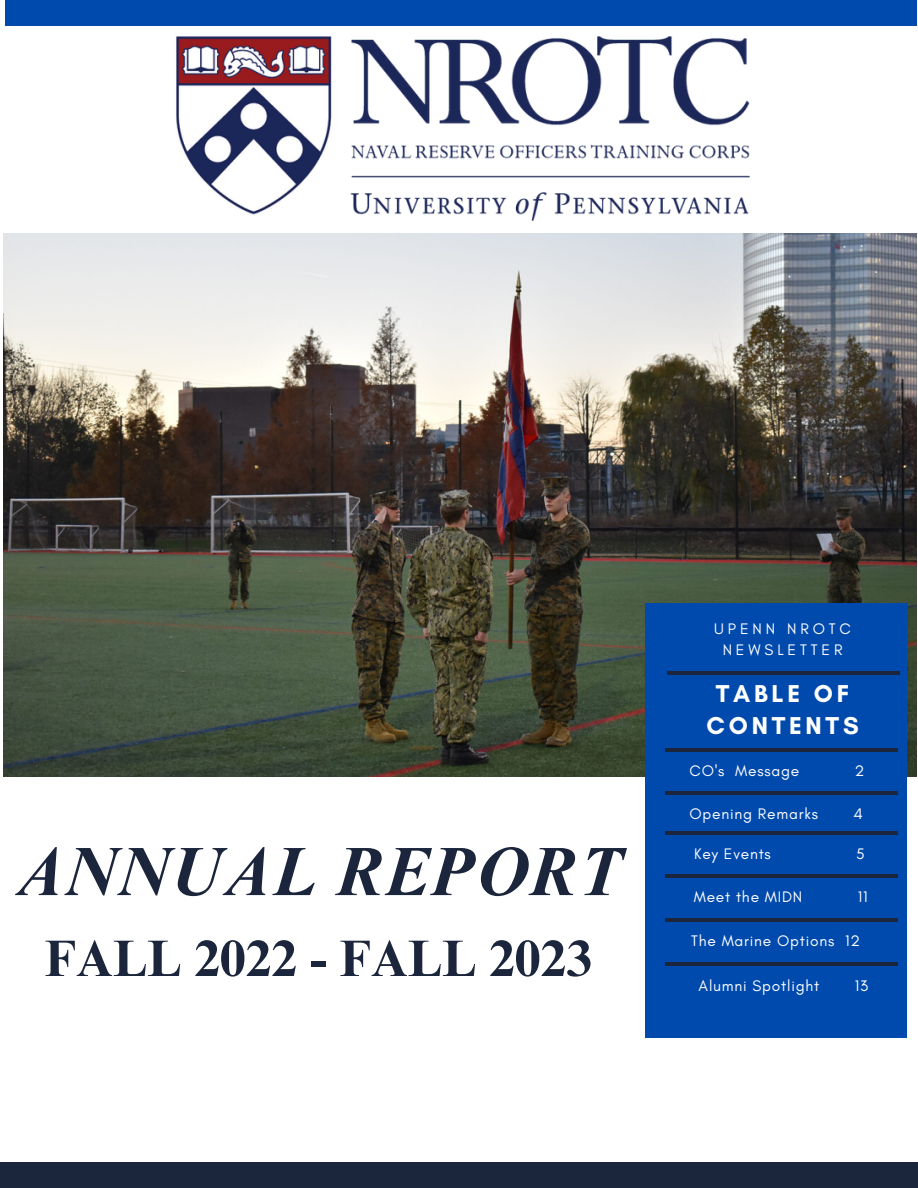
<style>
.page{position:relative;width:918px;height:1188px;background:#fff}
.page>*{position:absolute;margin:0;border:0;box-sizing:border-box;transform-origin:0 0}
.t1{font:italic 700 68.55px "Times NRMT Pro";color:#1b253c}
.t2{font:700 51.3px "Times NRMT Pro";color:#1b253c}
.t3{font:700 24.9px/31.5px "Glacial Indifference";letter-spacing:.15em;color:#fff;text-align:center}
.t4{font:15.6px "Glacial Indifference";letter-spacing:.05em;color:#fff}
.t5{font:15.6px/21.3px "Glacial Indifference";letter-spacing:.25em;color:#fff;text-align:center}
</style>
<div class="page">
<img style="left:3px;top:234px;width:914px;height:542px">
<div style="left:646px;top:603px;width:261px;height:434px;background:#004aad"></div>
<hr style="left:667px;top:672px;width:232px;height:3px;background:#1b253c">
<hr style="left:665px;top:749px;width:232px;height:3px;background:#1b253c">
<hr style="left:665px;top:832px;width:233px;height:3px;background:#1b253c">
<hr style="left:665px;top:874px;width:232px;height:4px;background:#1b253c">
<hr style="left:665px;top:791px;width:232px;height:3px;background:#1b253c">
<hr style="left:665px;top:918px;width:232px;height:3px;background:#1b253c">
<div style="left:5px;top:0;width:912px;height:26px;background:#004aad"></div>
<div style="left:0;top:1162px;width:918px;height:26px;background:#1b253c"></div>
<hr style="left:665px;top:962px;width:232px;height:3px;background:#1b253c">
<img style="left:176px;top:36px;width:573px;height:184px">
<p class="t1" style="left:14px;top:846px;width:610px">ANNUAL REPORT</p>
<p class="t2" style="left:45px;top:939px;width:548px">FALL 2022 - FALL 2023</p>
<p class="t5" style="left:714px;top:618px;width:138px">UPENN NROTC<br>NEWSLETTER</p>
<p class="t3" style="left:707px;top:678px;width:154px">TABLE OF<br>CONTENTS</p>
<p class="t4" style="left:690px;top:761px;width:111px">CO's Message</p>
<p class="t4" style="left:855px;top:761px;width:11px">2</p>
<p class="t4" style="left:690px;top:804px;width:130px">Opening Remarks</p>
<p class="t4" style="left:854px;top:804px;width:11px">4</p>
<p class="t4" style="left:694px;top:844px;width:78px">Key Events</p>
<p class="t4" style="left:856px;top:844px;width:10px">5</p>
<p class="t4" style="left:694px;top:887px;width:110px">Meet the MIDN</p>
<p class="t4" style="left:858px;top:887px;width:11px">11</p>
<p class="t4" style="left:691px;top:931px;width:170px">The Marine Options 12</p>
<p class="t4" style="left:699px;top:977px;width:122px">Alumni Spotlight</p>
<p class="t4" style="left:855px;top:977px;width:15px">13</p>
</div>
